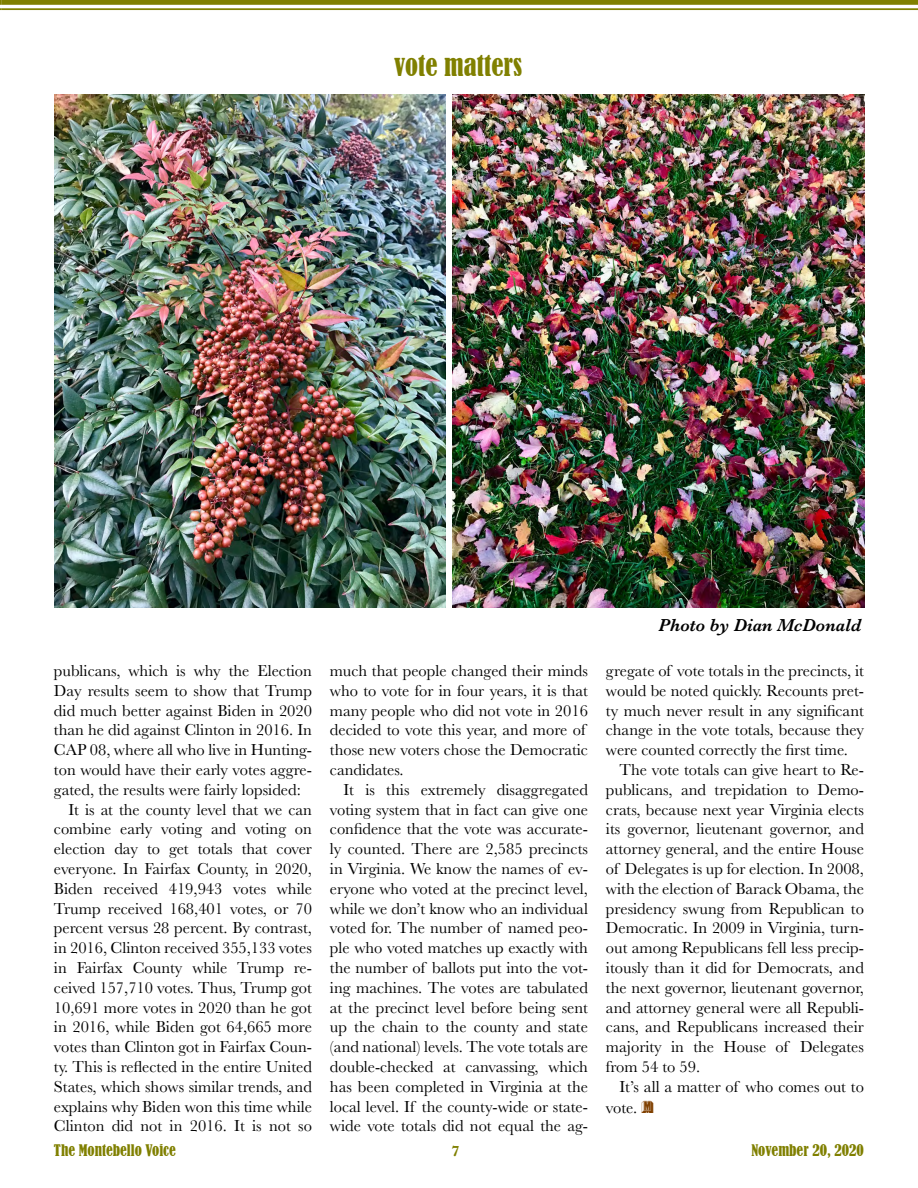
<style>
.page{position:relative;width:918px;height:1188px;background:#fff}
.page>*{position:absolute;margin:0;border:0;box-sizing:border-box;transform-origin:0 0}
.t1{font:condensed 27px "Bernard";color:#808000}
.t2{font:italic 600 18px "Baskerville";color:#000}
.t3{font:16.5px/19.8px "Baskerville";color:#000}
.t4{font:condensed 15px "Bernard";color:#808000}
.t5{font:700 15px "Baskerville";color:#808000}
.s1{font-family:"Buxom D";font-size:18px;color:#804000}
</style>
<div class="page">
<svg style="left:0;top:0;width:2px;height:10px"></svg>
<div style="left:2px;top:0;width:916px;height:5px;background:#808000"></div>
<hr style="left:2px;top:8px;width:916px;height:2px;background:#808000">
<img style="left:54px;top:94px;width:392px;height:513px">
<img style="left:453px;top:94px;width:411px;height:513px">
<h1 class="t1" style="left:394px;top:50px;width:130px">vote matters</h1>
<p class="t3" style="left:54px;top:661px;width:260px">publicans, which is why the Election</p>
<p class="t3" style="left:54px;top:681px;width:259px">Day results seem to show that Trump</p>
<p class="t3" style="left:54px;top:701px;width:260px">did much better against Biden in 2020</p>
<p class="t3" style="left:54px;top:720px;width:259px">than he did against Clinton in 2016. In</p>
<p class="t3" style="left:54px;top:740px;width:260px">CAP 08, where all who live in Hunting-</p>
<p class="t3" style="left:54px;top:760px;width:260px">ton would have their early votes aggre-</p>
<p class="t3" style="left:54px;top:780px;width:248px">gated, the results were fairly lopsided:</p>
<p class="t3" style="left:68px;top:800px;width:245px">It is at the county level that we can</p>
<p class="t3" style="left:54px;top:819px;width:260px">combine early voting and voting on</p>
<p class="t3" style="left:54px;top:839px;width:260px">election day to get totals that cover</p>
<p class="t3" style="left:54px;top:859px;width:259px">everyone. In Fairfax County, in 2020,</p>
<p class="t3" style="left:54px;top:879px;width:260px">Biden received 419,943 votes while</p>
<p class="t3" style="left:54px;top:899px;width:259px">Trump received 168,401 votes, or 70</p>
<p class="t3" style="left:54px;top:918px;width:260px">percent versus 28 percent. By contrast,</p>
<p class="t3" style="left:54px;top:938px;width:260px">in 2016, Clinton received 355,133 votes</p>
<p class="t3" style="left:54px;top:958px;width:260px">in Fairfax County while Trump re-</p>
<p class="t3" style="left:54px;top:978px;width:260px">ceived 157,710 votes. Thus, Trump got</p>
<p class="t3" style="left:54px;top:998px;width:260px">10,691 more votes in 2020 than he got</p>
<p class="t3" style="left:54px;top:1017px;width:260px">in 2016, while Biden got 64,665 more</p>
<p class="t3" style="left:54px;top:1037px;width:260px">votes than Clinton got in Fairfax Coun-</p>
<p class="t3" style="left:54px;top:1057px;width:260px">ty. This is reflected in the entire United</p>
<p class="t3" style="left:54px;top:1077px;width:260px">States, which shows similar trends, and</p>
<p class="t3" style="left:54px;top:1097px;width:260px">explains why Biden won this time while</p>
<p class="t3" style="left:54px;top:1116px;width:260px">Clinton did not in 2016. It is not so</p>
<p class="t3" style="left:330px;top:661px;width:260px">much that people changed their minds who to vote for in four years, it is that many people who did not vote in 2016 decided to vote this year, and more of those new voters chose the Democratic candidates.</p>
<p class="t3" style="left:330px;top:780px;width:260px;text-align:justify;text-indent:13px">It is this extremely disaggregated voting system that in fact can give one confidence that the vote was accurate&shy;ly counted. There are 2,585 precincts in Virginia. We know the names of ev&shy;eryone who voted at the precinct level, while we don’t know who an individual voted for. The number of named peo&shy;ple who voted matches up exactly with the number of ballots put into the vot&shy;ing machines. The votes are tabulated at the precinct level before being sent up the chain to the county and state (and national) levels. The vote totals are double-checked at canvassing, which has been completed in Virginia at the local level. If the county-wide or state&shy;wide vote totals did not equal the ag-</p>
<p class="t2" style="left:658px;top:613px;width:205px">Photo by Dian McDonald</p>
<p class="t3" style="left:606px;top:661px;width:260px">gregate of vote totals in the precincts, it</p>
<p class="t3" style="left:606px;top:681px;width:260px">would be noted quickly. Recounts pret-</p>
<p class="t3" style="left:606px;top:701px;width:259px">ty much never result in any significant</p>
<p class="t3" style="left:606px;top:720px;width:259px">change in the vote totals, because they</p>
<p class="t3" style="left:606px;top:740px;width:243px">were counted correctly the first time.</p>
<p class="t3" style="left:619px;top:760px;width:246px">The vote totals can give heart to Re-</p>
<p class="t3" style="left:606px;top:780px;width:260px">publicans, and trepidation to Demo-</p>
<p class="t3" style="left:606px;top:800px;width:260px">crats, because next year Virginia elects</p>
<p class="t3" style="left:606px;top:819px;width:260px">its governor, lieutenant governor, and</p>
<p class="t3" style="left:606px;top:839px;width:260px">attorney general, and the entire House</p>
<p class="t3" style="left:606px;top:859px;width:260px">of Delegates is up for election. In 2008,</p>
<p class="t3" style="left:606px;top:879px;width:260px">with the election of Barack Obama, the</p>
<p class="t3" style="left:606px;top:899px;width:260px">presidency swung from Republican to</p>
<p class="t3" style="left:606px;top:918px;width:259px">Democratic. In 2009 in Virginia, turn-</p>
<p class="t3" style="left:606px;top:938px;width:260px">out among Republicans fell less precip-</p>
<p class="t3" style="left:606px;top:958px;width:259px">itously than it did for Democrats, and</p>
<p class="t3" style="left:606px;top:978px;width:259px">the next governor, lieutenant governor,</p>
<p class="t3" style="left:606px;top:998px;width:260px">and attorney general were all Republi-</p>
<p class="t3" style="left:606px;top:1017px;width:260px">cans, and Republicans increased their</p>
<p class="t3" style="left:606px;top:1037px;width:260px">majority in the House of Delegates</p>
<p class="t3" style="left:606px;top:1057px;width:96px">from 54 to 59.</p>
<p class="t3" style="left:619px;top:1077px;width:246px">It’s all a matter of who comes out to</p>
<p class="t3" style="left:606px;top:1098px;width:50px">vote. <span class="s1">M</span></p>
<p class="t4" style="left:54px;top:1141px;width:123px">The Montebello Voice</p>
<p class="t5" style="left:451px;top:1140px;width:10px">7</p>
<p class="t4" style="left:751px;top:1141px;width:114px">November 20, 2020</p>
</div>
